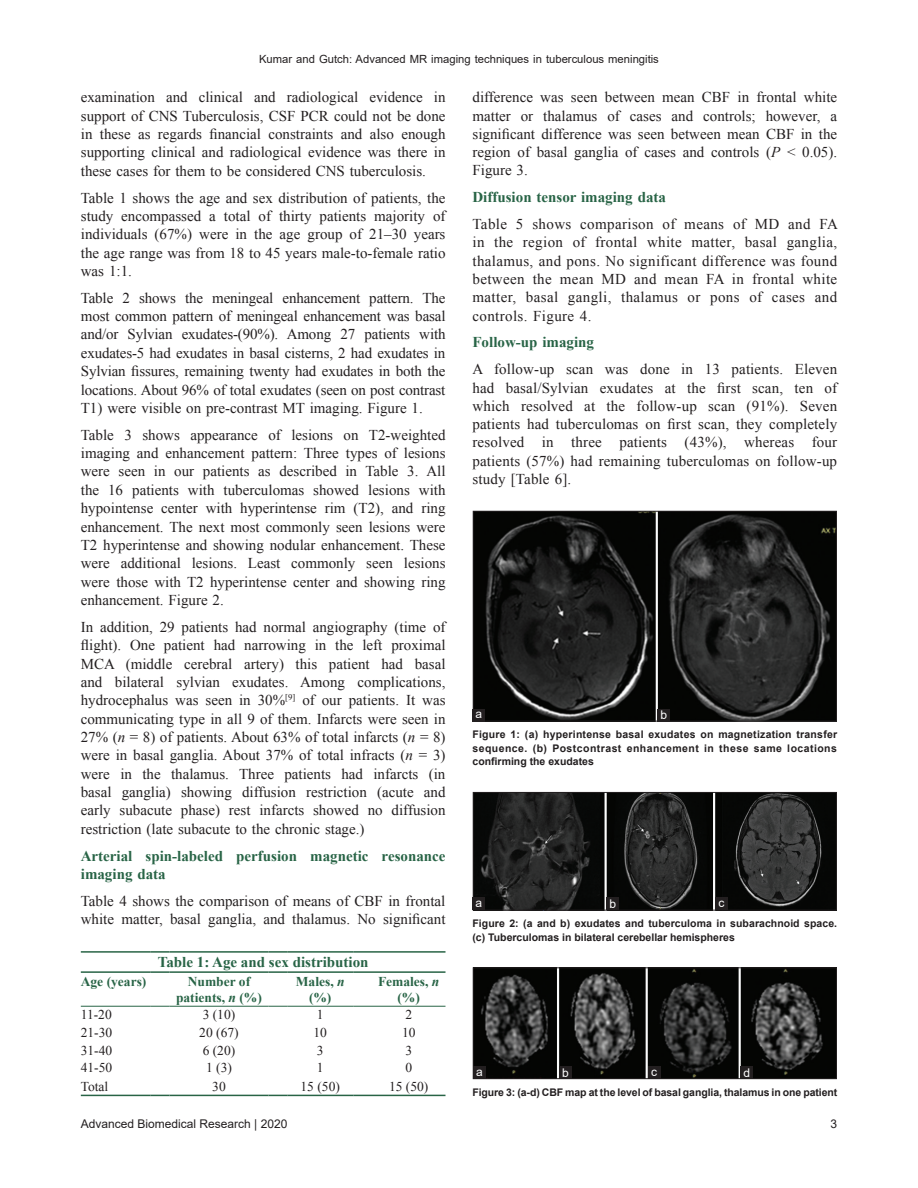
<style>
.page{position:relative;width:918px;height:1188px;background:#fff}
.page>*{position:absolute;margin:0;border:0;box-sizing:border-box;transform-origin:0 0}
.TX{font:15px/18.3px "Times New Roman";color:#231f20;text-align:justify}
.TT{font:700 15px/18.3px "Times New Roman";color:#286446}
.TCH{font:700 13.5px/16.2px "Times New Roman";color:#286446;text-align:center}
.TB{font:13.5px "Times New Roman";color:#231f20}
.TBL{font:13.5px "Times New Roman";color:#231f20}
.t1{font:12px "Arial";color:#231f20}
.LABEL{font:12px "Arial";color:#fff}
.t2{font:11.25px "Arial";color:#231f20}
.FGC{font:700 10.5px/13.6px "Arial";color:#231f20}
.s1{font-style:italic}
</style>
<div class="page">
<hr style="left:81px;top:951px;width:70px;height:2px;background:#286446">
<svg style="left:151px;top:951px;width:19px;height:2px"></svg>
<hr style="left:170px;top:951px;width:98px;height:2px;background:#286446">
<svg style="left:268px;top:951px;width:19px;height:2px"></svg>
<hr style="left:287px;top:951px;width:66px;height:2px;background:#286446">
<svg style="left:353px;top:951px;width:19px;height:2px"></svg>
<hr style="left:372px;top:951px;width:74px;height:2px;background:#286446">
<hr style="left:81px;top:1095px;width:70px;height:1px;background:#286446">
<svg style="left:151px;top:1095px;width:19px;height:1px"></svg>
<hr style="left:170px;top:1095px;width:98px;height:1px;background:#286446">
<svg style="left:268px;top:1095px;width:19px;height:1px"></svg>
<hr style="left:287px;top:1095px;width:66px;height:1px;background:#286446">
<svg style="left:353px;top:1095px;width:19px;height:1px"></svg>
<hr style="left:372px;top:1095px;width:74px;height:1px;background:#286446">
<hr style="left:81px;top:1006px;width:70px;height:1px;background:#286446">
<svg style="left:151px;top:1006px;width:19px;height:1px"></svg>
<hr style="left:170px;top:1006px;width:98px;height:1px;background:#286446">
<svg style="left:268px;top:1006px;width:19px;height:1px"></svg>
<hr style="left:287px;top:1006px;width:66px;height:1px;background:#286446">
<svg style="left:353px;top:1006px;width:19px;height:1px"></svg>
<hr style="left:372px;top:1006px;width:74px;height:1px;background:#286446">
<hr style="left:81px;top:971px;width:70px;height:2px;background:#286446">
<svg style="left:151px;top:971px;width:19px;height:2px"></svg>
<hr style="left:170px;top:971px;width:98px;height:2px;background:#286446">
<svg style="left:268px;top:971px;width:19px;height:2px"></svg>
<hr style="left:287px;top:971px;width:66px;height:2px;background:#286446">
<svg style="left:353px;top:971px;width:19px;height:2px"></svg>
<hr style="left:372px;top:971px;width:74px;height:2px;background:#286446">
<img style="left:475px;top:794px;width:360px;height:114px">
<div style="left:473px;top:792px;width:364px;height:118px;border:1px solid #231f20"></div>
<div style="left:715px;top:897px;width:13px;height:13px;background:#231f20"></div>
<div style="left:607px;top:897px;width:12px;height:13px;background:#231f20"></div>
<div style="left:472px;top:897px;width:13px;height:13px;background:#231f20"></div>
<img style="left:475px;top:513px;width:360px;height:206px">
<div style="left:473px;top:511px;width:364px;height:210px;border:1px solid #231f20"></div>
<div style="left:658px;top:709px;width:12px;height:13px;background:#231f20"></div>
<div style="left:472px;top:709px;width:13px;height:13px;background:#231f20"></div>
<img style="left:475px;top:970px;width:360px;height:107px">
<div style="left:473px;top:968px;width:364px;height:111px;border:1px solid #231f20"></div>
<div style="left:741px;top:1066px;width:12px;height:13px;background:#231f20"></div>
<div style="left:648px;top:1066px;width:12px;height:13px;background:#231f20"></div>
<div style="left:559px;top:1066px;width:13px;height:13px;background:#231f20"></div>
<div style="left:473px;top:1066px;width:13px;height:13px;background:#231f20"></div>
<p class="t2" style="left:259px;top:51px;width:401px">Kumar and Gutch: Advanced MR imaging techniques in tuberculous meningitis</p>
<p class="TX" style="left:81px;top:88px;width:366px">examination and clinical and radiological evidence in support of CNS Tuberculosis, CSF PCR could not be done in these as regards financial constraints and also enough supporting clinical and radiological evidence was there in these cases for them to be considered CNS tuberculosis.</p>
<p class="TX" style="left:81px;top:188px;width:366px">Table 1 shows the age and sex distribution of patients, the study encompassed a total of thirty patients majority of individuals (67%) were in the age group of 21–30 years the age range was from 18 to 45 years male‑to‑female ratio was 1:1.</p>
<p class="TX" style="left:81px;top:288px;width:366px">Table 2 shows the meningeal enhancement pattern. The most common pattern of meningeal enhancement was basal and/or Sylvian exudates‑(90%). Among 27 patients with exudates‑5 had exudates in basal cisterns, 2 had exudates in Sylvian fissures, remaining twenty had exudates in both the locations. About 96% of total exudates (seen on post contrast T1) were visible on pre‑contrast MT imaging. Figure 1.</p>
<p class="TX" style="left:81px;top:425px;width:366px">Table 3 shows appearance of lesions on T2‑weighted imaging and enhancement pattern: Three types of lesions were seen in our patients as described in Table 3. All the 16 patients with tuberculomas showed lesions with hypointense center with hyperintense rim (T2), and ring enhancement. The next most commonly seen lesions were T2 hyperintense and showing nodular enhancement. These were additional lesions. Least commonly seen lesions were those with T2 hyperintense center and showing ring enhancement. Figure 2.</p>
<p class="TX" style="left:81px;top:617px;width:366px">In addition, 29 patients had normal angiography (time of flight). One patient had narrowing in the left proximal MCA (middle cerebral artery) this patient had basal and bilateral sylvian exudates. Among complications, hydrocephalus was seen in 30%<sup>[9]</sup> of our patients. It was communicating type in all 9 of them. Infarcts were seen in 27% (<span class="s1">n</span> = 8) of patients. About 63% of total infarcts (<span class="s1">n</span> = 8) were in basal ganglia. About 37% of total infracts (<span class="s1">n</span> = 3) were in the thalamus. Three patients had infarcts (in basal ganglia) showing diffusion restriction (acute and early subacute phase) rest infarcts showed no diffusion restriction (late subacute to the chronic stage.)</p>
<h2 class="TT" style="left:81px;top:846px;width:366px">Arterial spin‑labeled perfusion magnetic resonance imaging data</h2>
<p class="TX" style="left:81px;top:891px;width:366px">Table 4 shows the comparison of means of CBF in frontal white matter, basal ganglia, and thalamus. No significant</p>
<p class="TT" style="left:158px;top:953px;width:212px">Table 1: Age and sex distribution</p>
<p class="TCH" style="left:81px;top:972px;width:67px">Age (years)</p>
<p class="TCH" style="left:176px;top:972px;width:87px">Number of patients, <span class="s1">n</span> (%)</p>
<p class="TCH" style="left:296px;top:972px;width:50px">Males, <span class="s1">n </span>(%)</p>
<p class="TCH" style="left:378px;top:972px;width:63px">Females, <span class="s1">n </span>(%)</p>
<p class="TB" style="left:81px;top:1005px;width:32px">11-20</p>
<p class="TB" style="left:203px;top:1005px;width:34px">3 (10)</p>
<p class="TB" style="left:317px;top:1005px;width:8px">1</p>
<p class="TB" style="left:405px;top:1005px;width:8px">2</p>
<p class="TB" style="left:81px;top:1023px;width:33px">21-30</p>
<p class="TB" style="left:199px;top:1023px;width:41px">20 (67)</p>
<p class="TB" style="left:314px;top:1023px;width:15px">10</p>
<p class="TB" style="left:402px;top:1023px;width:15px">10</p>
<p class="TB" style="left:81px;top:1041px;width:33px">31-40</p>
<p class="TB" style="left:203px;top:1041px;width:34px">6 (20)</p>
<p class="TB" style="left:317px;top:1041px;width:8px">3</p>
<p class="TB" style="left:405px;top:1041px;width:8px">3</p>
<p class="TB" style="left:81px;top:1058px;width:33px">41-50</p>
<p class="TB" style="left:206px;top:1058px;width:27px">1 (3)</p>
<p class="TB" style="left:317px;top:1058px;width:8px">1</p>
<p class="TB" style="left:405px;top:1058px;width:8px">0</p>
<p class="TBL" style="left:81px;top:1077px;width:29px">Total</p>
<p class="TBL" style="left:212px;top:1077px;width:15px">30</p>
<p class="TBL" style="left:301px;top:1077px;width:41px">15 (50)</p>
<p class="TBL" style="left:389px;top:1077px;width:41px">15 (50)</p>
<p class="TX" style="left:472px;top:88px;width:366px">difference was seen between mean CBF in frontal white matter or thalamus of cases and controls; however, a significant difference was seen between mean CBF in the region of basal ganglia of cases and controls (<span class="s1">P</span> &lt; 0.05).<br>Figure 3.</p>
<h2 class="TT" style="left:472px;top:188px;width:195px">Diffusion tensor imaging data</h2>
<p class="TX" style="left:472px;top:214px;width:367px">Table 5 shows comparison of means of MD and FA in the region of frontal white matter, basal ganglia, thalamus, and pons. No significant difference was found between the mean MD and mean FA in frontal white matter, basal gangli, thalamus or pons of cases and controls. Figure 4.</p>
<h2 class="TT" style="left:472px;top:333px;width:123px">Follow‑up imaging</h2>
<p class="TX" style="left:472px;top:360px;width:366px">A follow‑up scan was done in 13 patients. Eleven had basal/Sylvian exudates at the first scan, ten of which resolved at the follow‑up scan (91%). Seven patients had tuberculomas on first scan, they completely resolved in three patients (43%), whereas four patients (57%) had remaining tuberculomas on follow‑up study [Table 6].</p>
<p class="LABEL" style="left:476px;top:706px;width:8px">a</p>
<p class="LABEL" style="left:661px;top:707px;width:8px">b</p>
<p class="FGC" style="left:472px;top:728px;width:366px;text-align:justify">Figure 1: (a) hyperintense basal exudates on magnetization transfer sequence. (b) Postcontrast enhancement in these same locations confirming the exudates</p>
<p class="LABEL" style="left:476px;top:895px;width:8px">a</p>
<p class="LABEL" style="left:610px;top:896px;width:8px">b</p>
<p class="LABEL" style="left:719px;top:895px;width:7px">c</p>
<p class="FGC" style="left:472px;top:917px;width:366px">Figure 2: (a and b) exudates and tuberculoma in subarachnoid space. (c) Tuberculomas in bilateral cerebellar hemispheres</p>
<p class="LABEL" style="left:476px;top:1063px;width:8px">a</p>
<p class="LABEL" style="left:562px;top:1064px;width:8px">b</p>
<p class="LABEL" style="left:651px;top:1063px;width:7px">c</p>
<p class="LABEL" style="left:744px;top:1064px;width:8px">d</p>
<p class="FGC" style="left:472px;top:1085px;width:366px">Figure 3: (a‑d) CBF map at the level of basal ganglia, thalamus in one patient</p>
<p class="t1" style="left:81px;top:1116px;width:208px">Advanced Biomedical Research | 2020</p>
<p class="t1" style="left:830px;top:1116px;width:8px">3</p>
</div>
